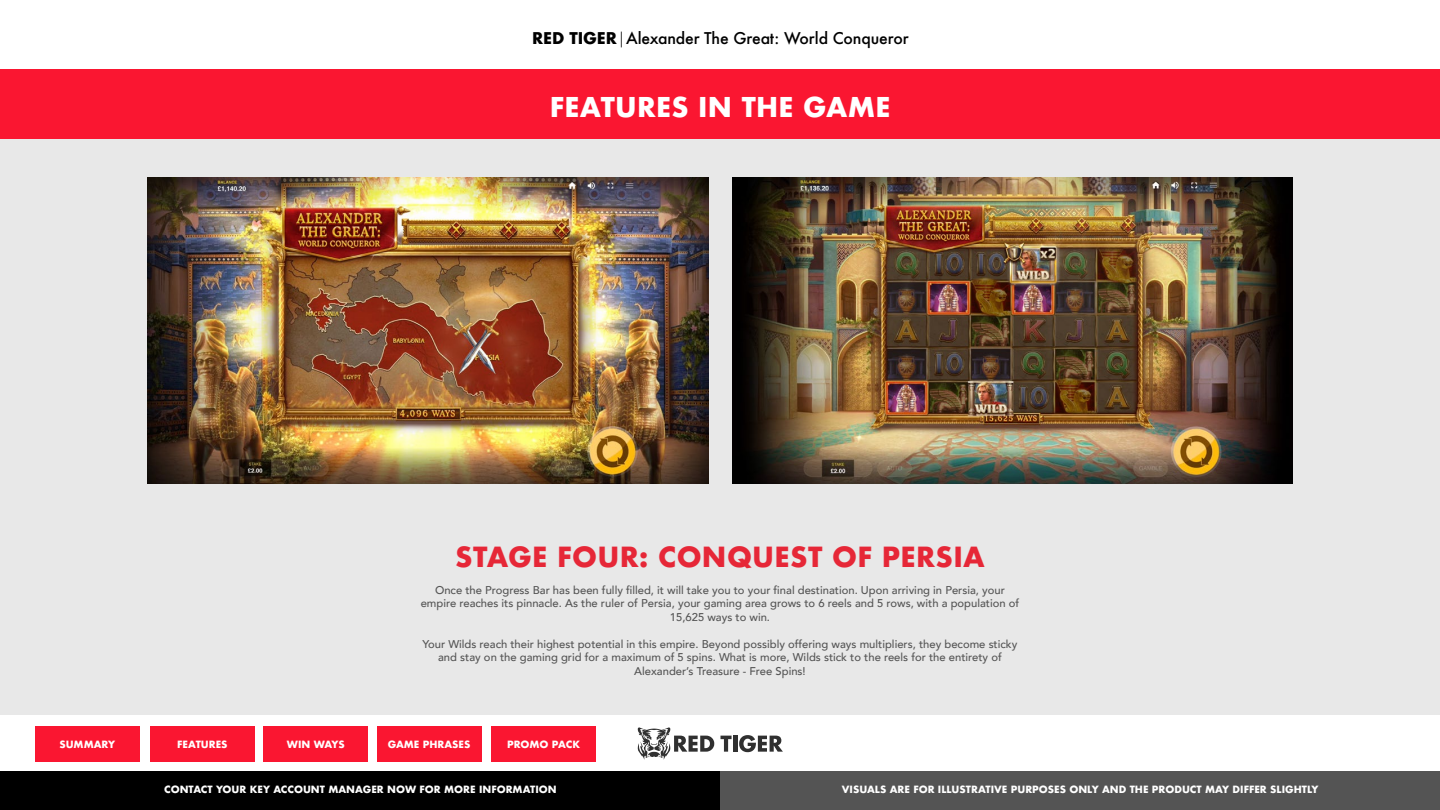
<style>
.page{position:relative;width:1440px;height:810px;background:#fff}
.page>*{position:absolute;margin:0;border:0;box-sizing:border-box;transform-origin:0 0}
.t1{font:700 27px "Futura";letter-spacing:.01em;color:#e62737}
.t2{font:700 26.55px "Futura";letter-spacing:.01em;color:#fff}
.t3{font:500 15.75px "Futura";letter-spacing:-.01em;color:#000}
.t4{font:500 11.25px/13.5px "Avenir";color:#545454;text-align:center}
.t5{font:700 9.75px "Futura";color:#fff}
.s1{font-weight:700}
.s2{font-weight:300;font-stretch:condensed}
</style>
<div class="page">
<svg style="left:638px;top:727px;width:76px;height:33px"></svg>
<svg style="left:721px;top:736px;width:11px;height:16px"></svg>
<hr style="left:733px;top:736px;width:4px;height:16px;background:#303030">
<svg style="left:739px;top:735px;width:44px;height:17px"></svg>
<div style="left:0;top:70px;width:1440px;height:644px;background:#e8e8e8"></div>
<div style="left:0;top:69px;width:1440px;height:69px;background:#fa1631"></div>
<div style="left:0;top:771px;width:720px;height:39px;background:#000"></div>
<div style="left:720px;top:771px;width:720px;height:39px;background:#545454"></div>
<div style="left:35px;top:726px;width:105px;height:35px;background:#fa1631"></div>
<div style="left:150px;top:726px;width:105px;height:35px;background:#fa1631"></div>
<div style="left:263px;top:726px;width:105px;height:35px;background:#fa1631"></div>
<div style="left:377px;top:726px;width:105px;height:35px;background:#fa1631"></div>
<div style="left:491px;top:726px;width:105px;height:35px;background:#fa1631"></div>
<img style="left:732px;top:178px;width:560px;height:306px">
<img style="left:148px;top:178px;width:561px;height:305px">
<h3 class="t3" style="left:532px;top:27px;width:378px"><span class="s1">RED TIGER</span> <span class="s2">|</span> Alexander The Great: World Conqueror</h3>
<h2 class="t2" style="left:550px;top:88px;width:342px">FEATURES IN THE GAME</h2>
<h1 class="t1" style="left:455px;top:537px;width:531px">STAGE FOUR: CONQUEST OF PERSIA</h1>
<p class="t4" style="left:421px;top:582px;width:600px">Once the Progress Bar has been fully filled, it will take you to your final destination. Upon arriving in Persia, your empire reaches its pinnacle. As the ruler of Persia, your gaming area grows to 6 reels and 5 rows, with a population of<br>15,625 ways to win.</p>
<p class="t4" style="left:423px;top:636px;width:596px">Your Wilds reach their highest potential in this empire. Beyond possibly offering ways multipliers, they become sticky and stay on the gaming grid for a maximum of 5 spins. What is more, Wilds stick to the reels for the entirety of<br>Alexander’s Treasure - Free Spins!</p>
<p class="t5" style="left:59px;top:737px;width:57px">SUMMARY</p>
<p class="t5" style="left:177px;top:737px;width:52px">FEATURES</p>
<p class="t5" style="left:287px;top:737px;width:59px">WIN WAYS</p>
<p class="t5" style="left:388px;top:737px;width:84px">GAME PHRASES</p>
<p class="t5" style="left:507px;top:737px;width:75px">PROMO PACK</p>
<p class="t5" style="left:164px;top:783px;width:394px">CONTACT YOUR KEY ACCOUNT MANAGER NOW FOR MORE INFORMATION</p>
<p class="t5" style="left:842px;top:783px;width:478px">VISUALS ARE FOR ILLUSTRATIVE PURPOSES ONLY AND THE PRODUCT MAY DIFFER SLIGHTLY</p>
</div>
